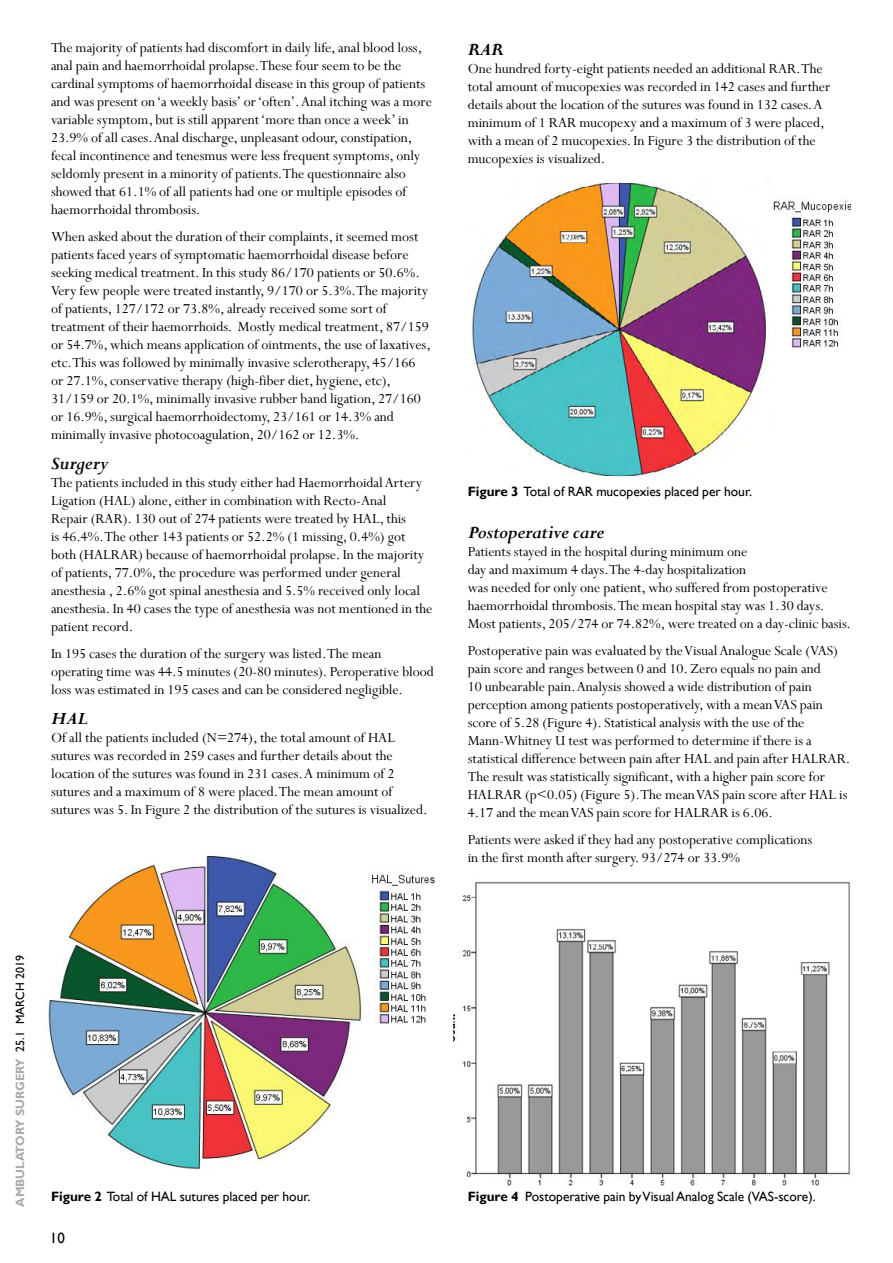
<style>
.page{position:relative;width:893px;height:1263px;background:#fff}
.page>*{position:absolute;margin:0;border:0;box-sizing:border-box;transform-origin:0 0}
.t1{font:italic 700 19.5px "Perpetua";color:#000}
.t2{font:16.8px "Calibri";color:#000}
.t3{font:15.75px "Calibri";color:#000}
.t4{font:15.3px/18px "Perpetua";color:#000}
.t5{font:15px "Gill Sans";color:#000}
.t6{font:13.5px "Gill Sans";color:#000}
.t7{font:13.35px "Calibri";color:#000}
.t8{font:700 12px "Gill Sans";color:#a9abae}
.s1{font-weight:700}
.s2{font-weight:400;color:#000}
</style>
<div class="page">
<img style="left:48px;top:856px;width:314px;height:314px">
<img style="left:368px;top:871px;width:67px;height:153px">
<img style="left:472px;top:180px;width:295px;height:297px">
<img style="left:772px;top:199px;width:78px;height:149px">
<img style="left:453px;top:881px;width:397px;height:305px">
<p class="t4" style="left:51px;top:38px;width:382px">The majority of patients had discomfort in daily life, anal blood loss, anal pain and haemorrhoidal prolapse. These four seem to be the cardinal symptoms of haemorrhoidal disease in this group of patients and was present on ‘a weekly basis’ or ‘often’. Anal itching was a more variable symptom, but is still apparent ‘more than once a week’ in 23.9% of all cases. Anal discharge, unpleasant odour, constipation, fecal incontinence and tenesmus were less frequent symptoms, only seldomly present in a minority of patients. The questionnaire also showed that 61.1% of all patients had one or multiple episodes of haemorrhoidal thrombosis.</p>
<p class="t4" style="left:51px;top:228px;width:381px">When asked about the duration of their complaints, it seemed most patients faced years of symptomatic haemorrhoidal disease before seeking medical treatment. In this study 86/170 patients or 50.6%.<br>Very few people were treated instantly, 9/170 or 5.3%. The majority of patients, 127/172 or 73.8%, already received some sort of treatment of their haemorrhoids. Mostly medical treatment, 87/159 or 54.7%, which means application of ointments, the use of laxatives, etc. This was followed by minimally invasive sclerotherapy, 45/166 or 27.1%, conservative therapy (high-fiber diet, hygiene, etc), 31/159 or 20.1%, minimally invasive rubber band ligation, 27/160 or 16.9%, surgical haemorrhoidectomy, 23/161 or 14.3% and minimally invasive photocoagulation, 20/162 or 12.3%.</p>
<p class="t1" style="left:51px;top:451px;width:58px">Surgery</p>
<p class="t4" style="left:51px;top:473px;width:383px">The patients included in this study either had Haemorrhoidal Artery Ligation (HAL) alone, either in combination with Recto-Anal<br>Repair (RAR). 130 out of 274 patients were treated by HAL, this<br>is 46.4%. The other 143 patients or 52.2% (1 missing, 0.4%) got both (HALRAR) because of haemorrhoidal prolapse. In the majority of patients, 77.0%, the procedure was performed under general anesthesia , 2.6% got spinal anesthesia and 5.5% received only local anesthesia. In 40 cases the type of anesthesia was not mentioned in the patient record.</p>
<p class="t4" style="left:51px;top:645px;width:384px">In 195 cases the duration of the surgery was listed. The mean operating time was 44.5 minutes (20-80 minutes). Peroperative blood loss was estimated in 195 cases and can be considered negligible.</p>
<p class="t1" style="left:51px;top:706px;width:38px">HAL</p>
<p class="t4" style="left:51px;top:728px;width:378px">Of all the patients included (N=274), the total amount of HAL sutures was recorded in 259 cases and further details about the location of the sutures was found in 231 cases. A minimum of 2 sutures and a maximum of 8 were placed. The mean amount of sutures was 5. In Figure 2 the distribution of the sutures is visualized.</p>
<p class="t1" style="left:468px;top:37px;width:37px">RAR</p>
<p class="t4" style="left:468px;top:59px;width:364px">One hundred forty-eight patients needed an additional RAR. The total amount of mucopexies was recorded in 142 cases and further details about the location of the sutures was found in 132 cases. A minimum of 1 RAR mucopexy and a maximum of 3 were placed, with a mean of 2 mucopexies. In Figure 3 the distribution of the mucopexies is visualized.</p>
<p class="t2" style="left:384px;top:154px;width:344px">Figure 3. Total of RAR mucopexies placed per hour</p>
<p class="t6" style="left:468px;top:484px;width:286px"><span class="s1">Figure 3</span> Total of RAR mucopexies placed per hour.</p>
<p class="t1" style="left:468px;top:520px;width:138px">Postoperative care</p>
<p class="t4" style="left:468px;top:542px;width:385px">Patients stayed in the hospital during minimum one<br>day and maximum 4 days. The 4-day hospitalization<br>was needed for only one patient, who suffered from postoperative haemorrhoidal thrombosis. The mean hospital stay was 1.30 days.<br>Most patients, 205/274 or 74.82%, were treated on a day-clinic basis.</p>
<p class="t4" style="left:468px;top:641px;width:384px">Postoperative pain was evaluated by the Visual Analogue Scale (VAS) pain score and ranges between 0 and 10. Zero equals no pain and<br>10 unbearable pain. Analysis showed a wide distribution of pain perception among patients postoperatively, with a mean VAS pain score of 5.28 (Figure 4). Statistical analysis with the use of the Mann-Whitney U test was performed to determine if there is a statistical difference between pain after HAL and pain after HALRAR.<br>The result was statistically significant, with a higher pain score for HALRAR (p&lt;0.05) (Figure 5). The mean VAS pain score after HAL is 4.17 and the mean VAS pain score for HALRAR is 6.06.</p>
<p class="t4" style="left:468px;top:830px;width:346px">Patients were asked if they had any postoperative complications in the first month after surgery. 93/274 or 33.9%</p>
<p class="t3" style="left:20px;top:781px;width:295px">Figure 2. Total of HAL sutures placed per hour</p>
<p class="t7" style="left:398px;top:827px;width:343px">Figure 4. Postoperative pain by Visual Analog Scale (VAS‐score)</p>
<p class="t8" style="left:13px;top:1207px;width:253px;rotate:-90deg">AMBULATORY SURGERY <span class="s2">25.1 MARCH 2019</span></p>
<p class="t6" style="left:51px;top:1188px;width:261px"><span class="s1">Figure 2</span> Total of HAL sutures placed per hour.</p>
<p class="t5" style="left:50px;top:1229px;width:16px">10</p>
<p class="t6" style="left:468px;top:1188px;width:349px"><span class="s1">Figure 4</span> Postoperative pain by Visual Analog Scale (VAS-score).</p>
</div>
